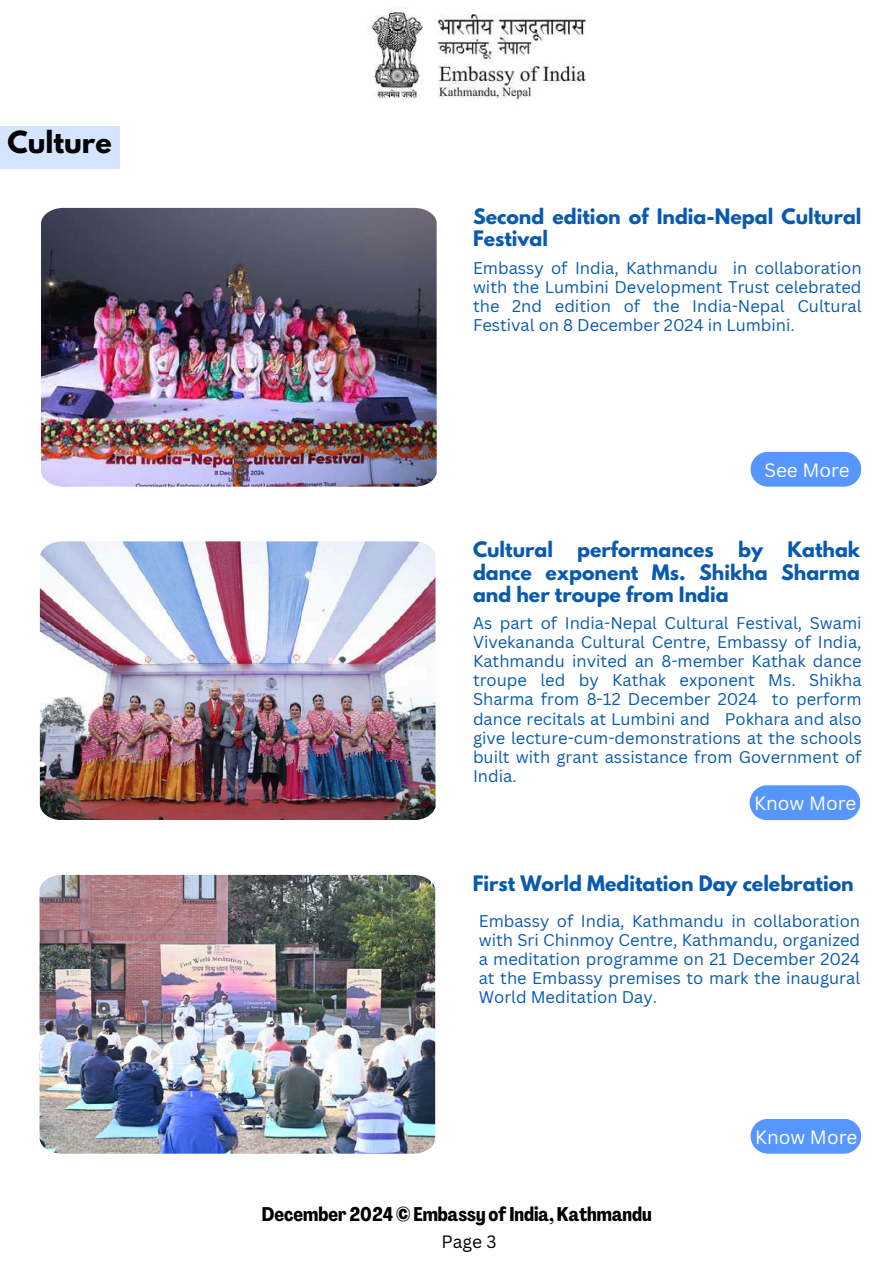
<style>
.page{position:relative;width:894px;height:1264px;background:#fff}
.page>*{position:absolute;margin:0;border:0;box-sizing:border-box;transform-origin:0 0}
.t1{font:700 27px "League Spartan";color:#000}
.t2{font:700 19.5px "Agrandir Tight";color:#000}
.t3{font:700 18.9px/22.5px "League Spartan";color:#095aaf}
.t4{font:18.9px "Canva Sans";color:#fff}
.t5{font:17.4px "Canva Sans";color:#000}
.t6{font:16.5px/19.2px "Canva Sans";color:#095aaf;text-align:justify}
</style>
<div class="page">
<img style="left:367px;top:7px;width:219px;height:92px">
<div style="left:0;top:126px;width:120px;height:42px;background:#d6e5ff"></div>
<img style="left:41px;top:208px;width:395px;height:278px">
<svg style="left:750px;top:452px;width:111px;height:34px;background:#619bff"></svg>
<img style="left:40px;top:541px;width:395px;height:278px">
<svg style="left:749px;top:785px;width:111px;height:35px;background:#639dff"></svg>
<img style="left:40px;top:874px;width:395px;height:279px">
<svg style="left:750px;top:1119px;width:111px;height:34px;background:#619bff"></svg>
<h1 class="t1" style="left:7px;top:129px;width:106px">Culture</h1>
<p class="t3" style="left:473px;top:207px;width:390px">Second edition of India-Nepal Cultural<br>Festival</p>
<p class="t6" style="left:473px;top:258px;width:390px">Embassy of India, Kathmandu in collaboration with the Lumbini Development Trust celebrated the 2nd edition of the India-Nepal Cultural Festival on 8 December 2024 in Lumbini.</p>
<p class="t4" style="left:764px;top:456px;width:87px">See More</p>
<p class="t3" style="left:473px;top:540px;width:81px">Cultural</p>
<p class="t3" style="left:577px;top:540px;width:138px">performances</p>
<p class="t3" style="left:738px;top:540px;width:26px">by</p>
<p class="t3" style="left:473px;top:540px;width:388px;text-align:justify;text-indent:314px">Kathak dance exponent Ms. Shikha Sharma and her troupe from India</p>
<p class="t6" style="left:473px;top:613px;width:390px">As part of India-Nepal Cultural Festival, Swami Vivekananda Cultural Centre, Embassy of India, Kathmandu invited an 8-member Kathak dance troupe led by Kathak exponent Ms. Shikha Sharma from 8-12 December 2024 to perform dance recitals at Lumbini and Pokhara and also give lecture-cum-demonstrations at the schools built with grant assistance from Government of India.</p>
<p class="t4" style="left:754px;top:789px;width:104px">Know More</p>
<p class="t3" style="left:472px;top:874px;width:382px">First World Meditation Day celebration</p>
<p class="t6" style="left:478px;top:910px;width:383px">Embassy of India, Kathmandu in collaboration with Sri Chinmoy Centre, Kathmandu, organized a meditation programme on 21 December 2024 at the Embassy premises to mark the inaugural World Meditation Day.</p>
<p class="t2" style="left:262px;top:1206px;width:391px">December 2024 © Embassy of India,Kathmandu</p>
<p class="t5" style="left:441px;top:1229px;width:56px">Page 3</p>
<p class="t4" style="left:755px;top:1123px;width:104px">Know More</p>
</div>
